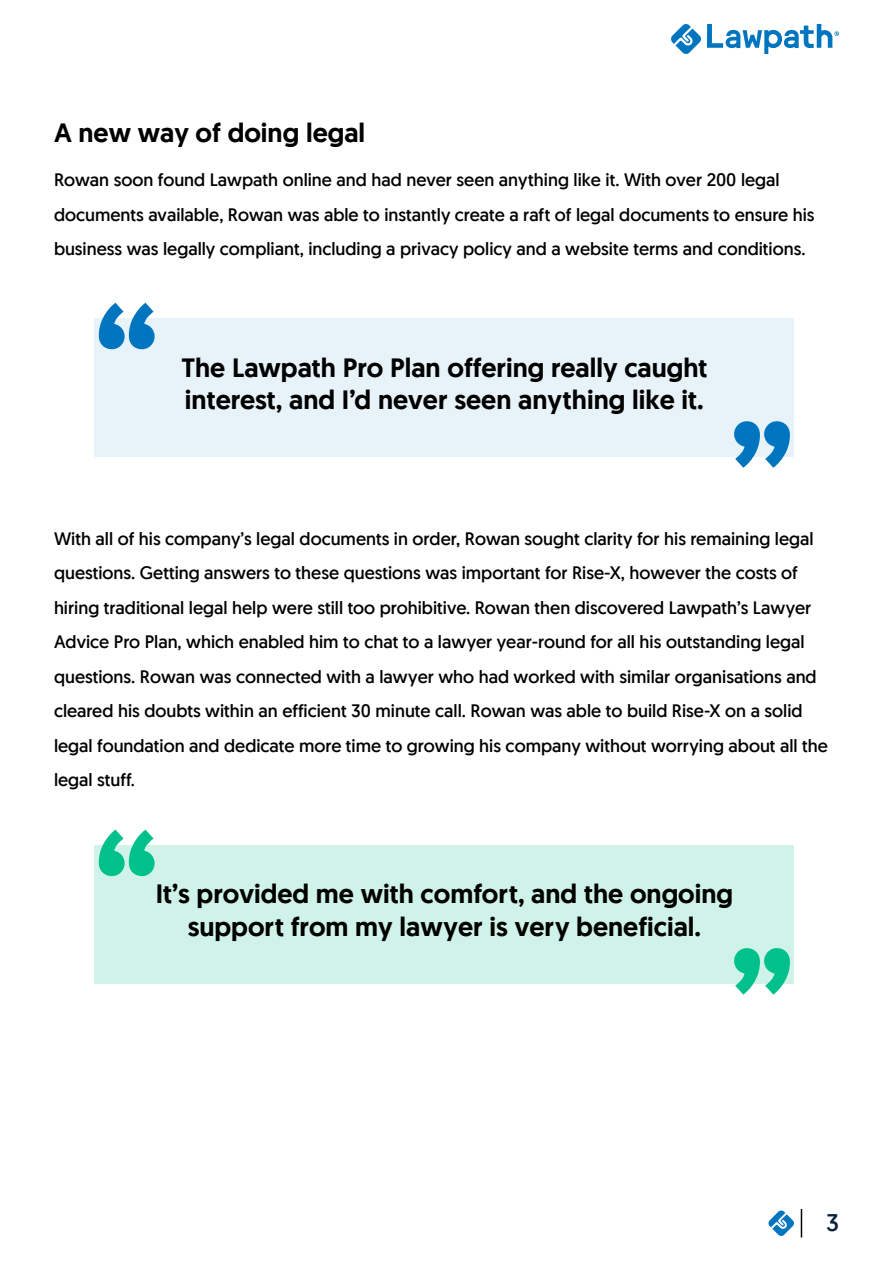
<style>
.page{position:relative;width:893px;height:1263px;background:#fff}
.page>*{position:absolute;margin:0;border:0;box-sizing:border-box;transform-origin:0 0}
.t1{font:500 150px "Geomanist";color:#0075bf}
.t2{font:500 150px "Geomanist";color:#00c08b}
.t3{font:500 27px/32.4px "Geomanist";color:#000}
.t4{font:24px "Geomanist";color:#091f3c}
.t5{font:18px/34.5px "Geomanist";color:#000}
</style>
<div class="page">
<svg style="left:707px;top:24px;width:132px;height:30px"></svg>
<svg style="left:671px;top:24px;width:30px;height:30px"></svg>
<svg style="left:801px;top:1209px;width:1px;height:28px"></svg>
<svg style="left:768px;top:1210px;width:26px;height:26px"></svg>
<div style="left:95px;top:318px;width:699px;height:139px;background:#e7f2f9"></div>
<div style="left:95px;top:845px;width:699px;height:139px;background:#d0f3e9"></div>
<h2 class="t3" style="left:54px;top:116px;width:313px">A new way of doing legal</h2>
<p class="t5" style="left:54px;top:162px;width:762px">Rowan soon found Lawpath online and had never seen anything like it. With over 200 legal documents available, Rowan was able to instantly create a raft of legal documents to ensure his business was legally compliant, including a privacy policy and a website terms and conditions.</p>
<h1 class="t1" style="left:95px;top:261px;width:65px">“</h1>
<h2 class="t3" style="left:181px;top:351px;width:528px">The Lawpath Pro Plan offering really caught interest, and I’d never seen anything like it.</h2>
<h1 class="t1" style="left:730px;top:379px;width:65px">”</h1>
<p class="t5" style="left:54px;top:521px;width:775px">With all of his company’s legal documents in order, Rowan sought clarity for his remaining legal questions. Getting answers to these questions was important for Rise-X, however the costs of hiring traditional legal help were still too prohibitive. Rowan then discovered Lawpath’s Lawyer Advice Pro Plan, which enabled him to chat to a lawyer year-round for all his outstanding legal questions. Rowan was connected with a lawyer who had worked with similar organisations and cleared his doubts within an efficient 30 minute call. Rowan was able to build Rise-X on a solid legal foundation and dedicate more time to growing his company without worrying about all the legal stuff.</p>
<h1 class="t2" style="left:95px;top:787px;width:65px">“</h1>
<h2 class="t3" style="left:156px;top:877px;width:579px;text-align:center">It’s provided me with comfort, and the ongoing support from my lawyer is very beneficial.</h2>
<h1 class="t2" style="left:730px;top:906px;width:65px">”</h1>
<h3 class="t4" style="left:826px;top:1207px;width:14px">3</h3>
</div>
